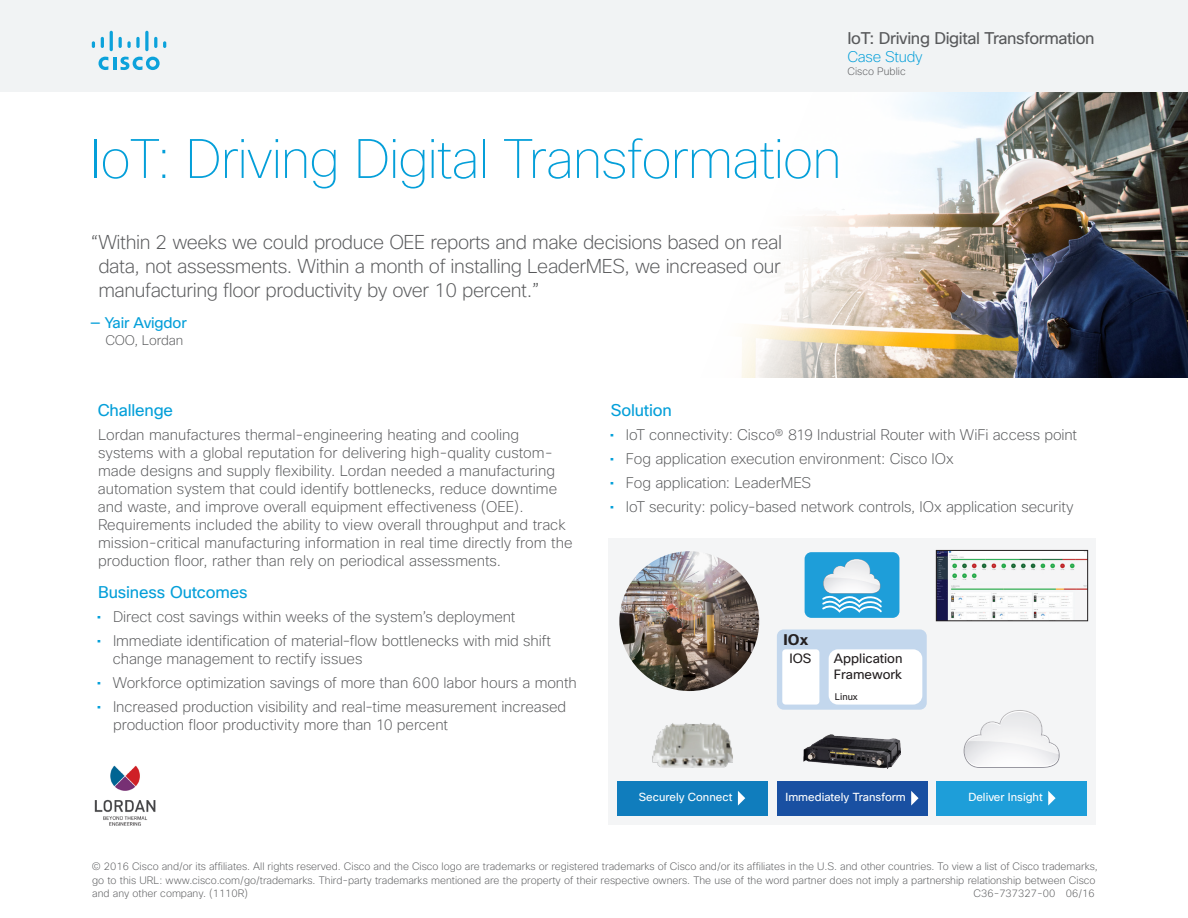
<style>
.page{position:relative;width:1188px;height:918px;background:#fff}
.page>*{position:absolute;margin:0;border:0;box-sizing:border-box;transform-origin:0 0}
.Title_Headline{font:100 54px "Cisco Sans";letter-spacing:-.02em;color:#049fd9}
.Sidebar_Intro{font:200 19.5px/24px "Cisco Sans";letter-spacing:-.02em;color:#58595b;text-align:justify}
.Subhead3{font:16.5px "Cisco Sans";letter-spacing:-.01em;color:#049fd9}
.t1{font:16.5px "Cisco Sans";letter-spacing:-.02em;color:#58595b}
.Body{font:200 15px/18px "Cisco Sans";color:#58595b}
.Pull_Quote_Author1{font:15px "Cisco Sans";letter-spacing:-.01em;color:#049fd9}
.t2{font:200 15px "Cisco Sans";letter-spacing:-.02em;color:#049fd9}
.t3{font:700 15px "Cisco Sans";color:#231f20}
.caption_9_11_ExLight{font:200 13.5px "Cisco Sans";letter-spacing:-.01em;color:#58595b}
.t4{font:13.2px/15.8px "Cisco Sans";color:#231f20}
.t5{font:11.4px "Cisco Sans";color:#fff}
.Confidentiality{font:200 10.5px/13.5px "Cisco Sans";color:#58595b}
.t6{font:9.45px "Cisco Sans";color:#231f20}
.s1{font-weight:400;color:#049fd9}
</style>
<div class="page">
<div style="left:0;top:0;width:1188px;height:92px;background:#f1f3f4"></div>
<svg style="left:99px;top:57px;width:61px;height:13px"></svg>
<svg style="left:92px;top:41px;width:3px;height:7px"></svg>
<svg style="left:101px;top:37px;width:3px;height:11px"></svg>
<hr style="left:110px;top:31px;width:3px;height:20px;background:#0ca2db;border-radius:2px">
<svg style="left:119px;top:37px;width:12px;height:11px"></svg>
<svg style="left:136px;top:37px;width:4px;height:11px"></svg>
<svg style="left:145px;top:31px;width:4px;height:20px"></svg>
<svg style="left:154px;top:37px;width:3px;height:11px"></svg>
<svg style="left:163px;top:41px;width:3px;height:7px"></svg>
<img style="left:741px;top:92px;width:447px;height:286px">
<div style="left:608px;top:539px;width:488px;height:286px;background:#f4f5f6"></div>
<div style="left:777px;top:629px;width:150px;height:81px;background:#c3d7ed;border-radius:7px"></div>
<div style="left:829px;top:649px;width:93px;height:56px;background:#fff;border-radius:9px"></div>
<div style="left:782px;top:649px;width:37px;height:56px;background:#fff;border-radius:3px"></div>
<div style="left:617px;top:781px;width:150px;height:35px;background:#107dbd"></div>
<div style="left:777px;top:781px;width:150px;height:35px;background:#1950a2"></div>
<div style="left:937px;top:781px;width:150px;height:35px;background:#1e9ed9"></div>
<img style="left:619px;top:551px;width:140px;height:140px;border-radius:70px">
<div style="left:805px;top:552px;width:94px;height:66px;background:#1e9ed9;border-radius:7px"></div>
<img style="left:823px;top:559px;width:58px;height:30px">
<img style="left:824px;top:560px;width:2px;height:14px">
<img style="left:826px;top:560px;width:54px;height:23px">
<svg style="left:824px;top:574px;width:10px;height:9px"></svg>
<svg style="left:869px;top:574px;width:11px;height:9px"></svg>
<img style="left:834px;top:560px;width:36px;height:13px">
<img style="left:824px;top:583px;width:56px;height:10px">
<svg style="left:822px;top:593px;width:60px;height:20px"></svg>
<img style="left:963px;top:710px;width:97px;height:58px">
<img style="left:968px;top:711px;width:91px;height:39px">
<img style="left:965px;top:736px;width:17px;height:14px">
<svg style="left:1041px;top:736px;width:18px;height:14px"></svg>
<img style="left:981px;top:711px;width:61px;height:22px">
<img style="left:965px;top:750px;width:94px;height:17px">
<img style="left:652px;top:723px;width:81px;height:45px">
<img style="left:803px;top:734px;width:98px;height:34px">
<img style="left:938px;top:552px;width:148px;height:67px">
<div style="left:936px;top:550px;width:152px;height:71px;border:1px solid #231f20"></div>
<svg style="left:738px;top:791px;width:7px;height:15px"></svg>
<svg style="left:911px;top:791px;width:8px;height:15px"></svg>
<svg style="left:1048px;top:791px;width:8px;height:15px"></svg>
<img style="left:94px;top:765px;width:62px;height:61px">
<p class="t1" style="left:848px;top:27px;width:249px">IoT: Driving Digital Transformation</p>
<p class="t2" style="left:848px;top:47px;width:77px">Case Study</p>
<p class="Confidentiality" style="left:848px;top:65px;width:60px">Cisco Public</p>
<p class="Title_Headline" style="left:90px;top:125px;width:753px">IoT: Driving Digital Transformation</p>
<p class="Sidebar_Intro" style="left:98px;top:230px;width:685px;text-indent:-8px">“Within 2 weeks we could produce OEE reports and make decisions based on real data, not assessments. Within a month of installing LeaderMES, we increased our manufacturing floor productivity by over 10 percent.”</p>
<p class="Pull_Quote_Author1" style="left:91px;top:314px;width:98px">— Yair Avigdor</p>
<p class="caption_9_11_ExLight" style="left:106px;top:332px;width:79px">COO, Lordan</p>
<p class="Subhead3" style="left:98px;top:400px;width:77px">Challenge</p>
<p class="Body" style="left:98px;top:426px;width:476px">Lordan manufactures thermal-engineering heating and cooling systems with a global reputation for delivering high-quality custom&shy;made designs and supply flexibility. Lordan needed a manufacturing automation system that could identify bottlenecks, reduce downtime and waste, and improve overall equipment effectiveness (OEE).<br>Requirements included the ability to view overall throughput and track mission-critical manufacturing information in real time directly from the production floor, rather than rely on periodical assessments.</p>
<p class="Subhead3" style="left:98px;top:581px;width:151px">Business Outcomes</p>
<p class="Body" style="left:97px;top:607px;width:420px"><span class="s1">•</span> Direct cost savings within weeks of the system’s deployment</p>
<p class="Body" style="left:113px;top:631px;width:440px;text-indent:-16px"><span class="s1">•</span> Immediate identification of material-flow bottlenecks with mid shift change management to rectify issues</p>
<p class="Body" style="left:97px;top:673px;width:481px"><span class="s1">•</span> Workforce optimization savings of more than 600 labor hours a month</p>
<p class="Body" style="left:113px;top:697px;width:455px;text-indent:-16px"><span class="s1">•</span> Increased production visibility and real-time measurement increased production floor productivity more than 10 percent</p>
<p class="Subhead3" style="left:611px;top:400px;width:63px">Solution</p>
<p class="Body" style="left:610px;top:426px;width:469px"><span class="s1">•</span> IoT connectivity: Cisco® 819 Industrial Router with WiFi access point</p>
<p class="Body" style="left:610px;top:450px;width:345px"><span class="s1">•</span> Fog application execution environment: Cisco IOx</p>
<p class="Body" style="left:610px;top:474px;width:203px"><span class="s1">•</span> Fog application: LeaderMES</p>
<p class="Body" style="left:610px;top:498px;width:465px"><span class="s1">•</span> IoT security: policy-based network controls, IOx application security</p>
<p class="t3" style="left:784px;top:631px;width:26px">IOx</p>
<p class="t4" style="left:789px;top:650px;width:23px">IOS</p>
<p class="t4" style="left:834px;top:650px;width:70px">Application<br>Framework</p>
<p class="t6" style="left:835px;top:691px;width:24px">Linux</p>
<p class="t5" style="left:639px;top:790px;width:95px">Securely Connect</p>
<p class="t5" style="left:786px;top:790px;width:122px">Immediately Transform</p>
<p class="t5" style="left:968px;top:790px;width:76px">Deliver Insight</p>
<p class="Confidentiality" style="left:92px;top:860px;width:1007px">© 2016 Cisco and/or its affiliates. All rights reserved. Cisco and the Cisco logo are trademarks or registered trademarks of Cisco and/or its affiliates in the U.S. and other countries. To view a list of Cisco trademarks, go to this URL: www.cisco.com/go/trademarks. Third-party trademarks mentioned are the property of their respective owners. The use of the word partner does not imply a partnership relationship between Cisco and any other company. (1110R)</p>
<p class="Confidentiality" style="left:974px;top:887px;width:123px">C36-737327-00 06/16</p>
</div>
